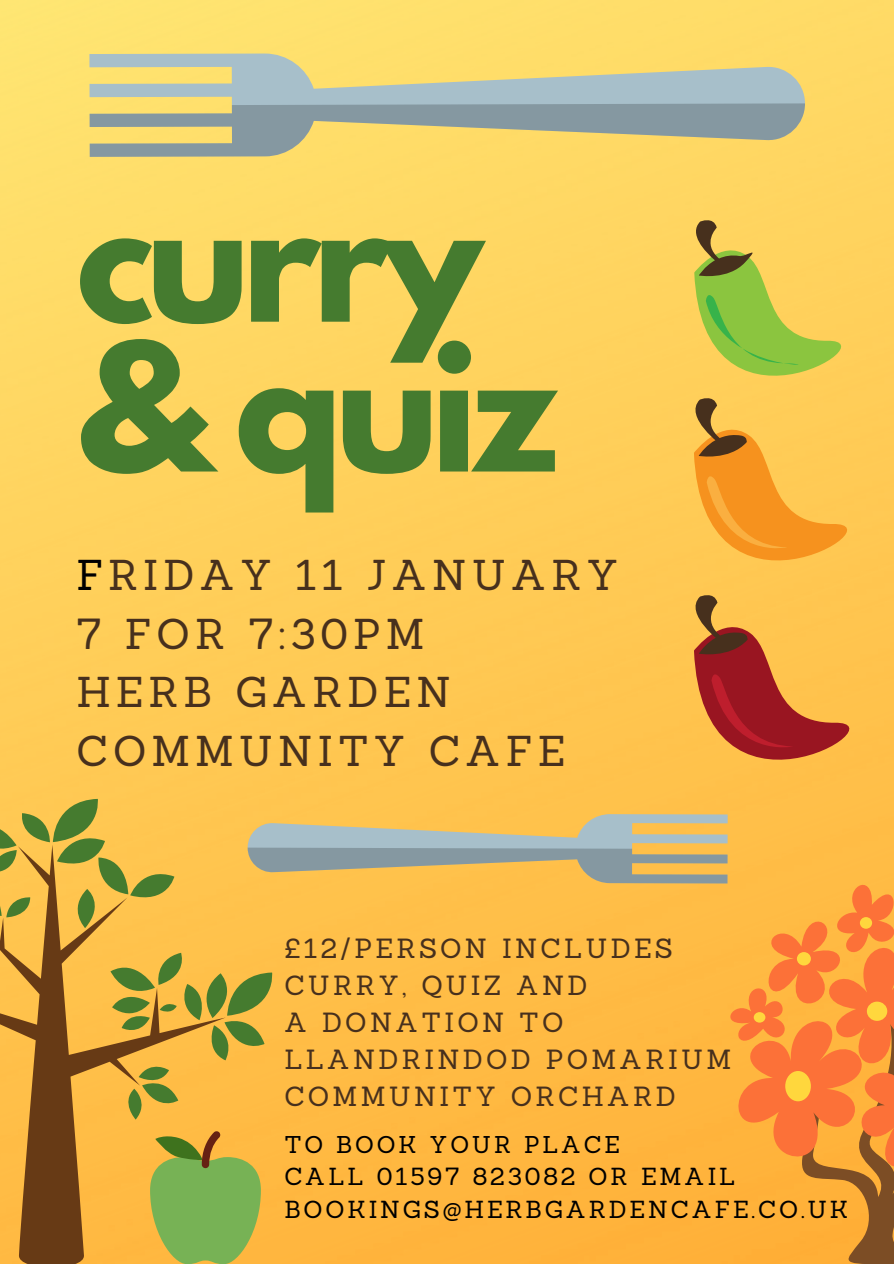
<style>
.page{position:relative;width:894px;height:1264px;background:#fff}
.page>*{position:absolute;margin:0;border:0;box-sizing:border-box;transform-origin:0 0}
.t1{font:700 157.65px/149.7px "League Spartan";letter-spacing:-.05em;color:#457b2f}
.t2{font:42px/58.5px "Sanchez";letter-spacing:.12em;color:#47301d}
.t3{font:27px/37.2px "Sanchez";letter-spacing:.12em;color:#47301d}
.t4{font:24px/32.7px "Sanchez";letter-spacing:.12em;color:#000}
.t5{font:23.7px "Sanchez";letter-spacing:.12em;color:#000}
.s1{color:#000}
</style>
<div class="page">
<img style="left:0;top:0;width:893px;height:798px">
<svg style="left:693px;top:595px;width:156px;height:164px;background:#cf793a"></svg>
<svg style="left:693px;top:220px;width:148px;height:155px;background:#c7c44e"></svg>
<svg style="left:693px;top:398px;width:153px;height:162px;background:#f2ae3e"></svg>
<svg style="left:89px;top:53px;width:715px;height:104px;background:#cecc9f"></svg>
<svg style="left:90px;top:103px;width:714px;height:54px;background:#bcb787"></svg>
<svg style="left:0;top:798px;width:893px;height:465px;background:#eaae46"></svg>
<h1 class="t1" style="left:76px;top:203px;width:484px">curry &amp; quiz</h1>
<h2 class="t2" style="left:76px;top:545px;width:543px"><span class="s1">F</span>RIDAY 11 JANUARY<br>7 FOR 7:30PM<br>HERB GARDEN<br>COMMUNITY CAFE</h2>
<p class="t3" style="left:284px;top:929px;width:448px">£12/PERSON INCLUDES<br>CURRY, QUIZ AND<br>A DONATION TO<br>LLANDRINDOD POMARIUM<br>COMMUNITY ORCHARD</p>
<p class="t5" style="left:284px;top:1128px;width:337px">TO BOOK YOUR PLACE</p>
<p class="t4" style="left:284px;top:1159px;width:565px">CALL 01597 823082 OR EMAIL<br>BOOKINGS@HERBGARDENCAFE.CO.UK</p>
</div>
